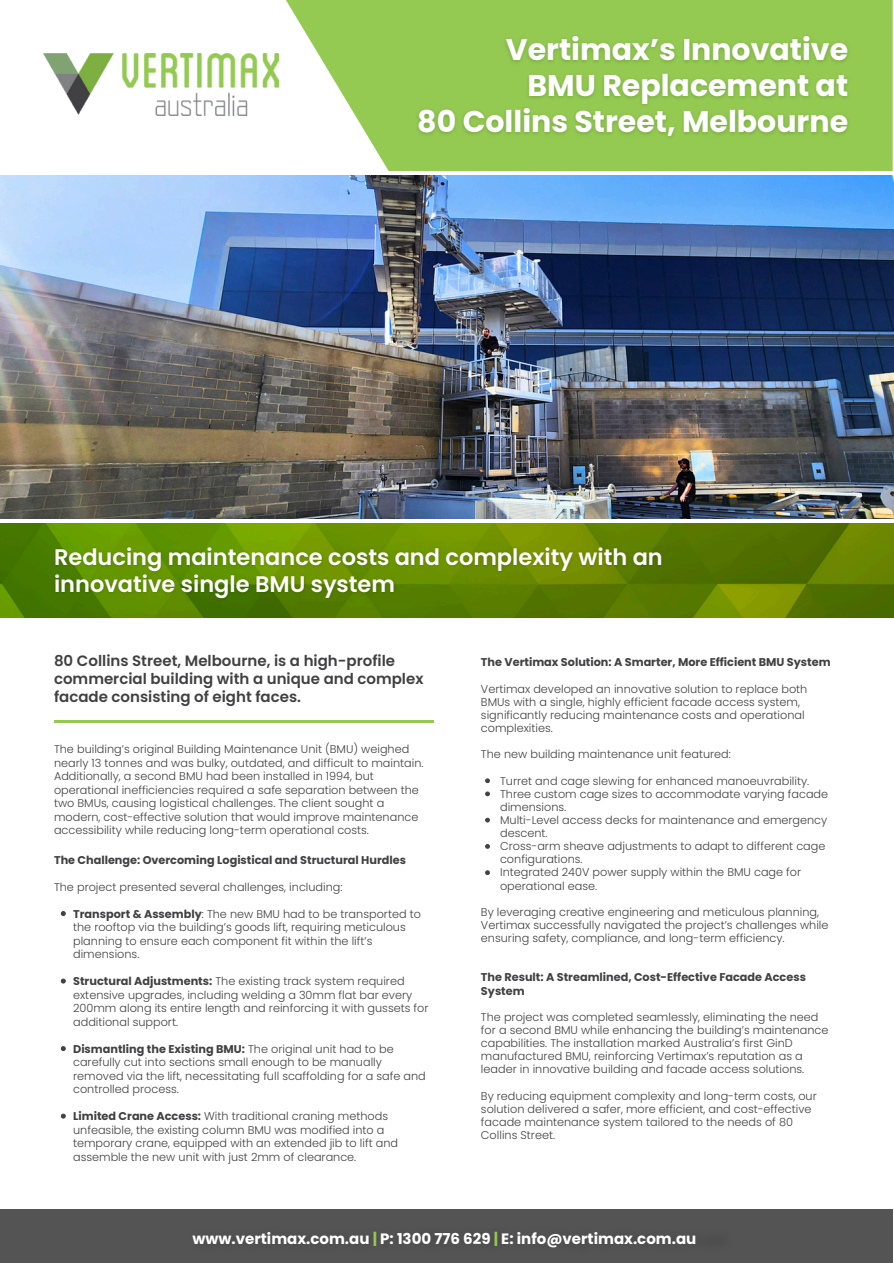
<style>
.page{position:relative;width:894px;height:1263px;background:#fff}
.page>*{position:absolute;margin:0;border:0;box-sizing:border-box;transform-origin:0 0}
.t1{font:700 30px/36px "Poppins";color:#fff;text-align:right}
.t2{font:600 22.5px/27px "Poppins";color:#fff}
.t3{font:600 15px/18px "Poppins";color:#414143}
.t4{font:700 15px "Poppins";color:#fff}
.t5{font:300 11.25px/13.5px "Poppins";color:#414143}
.t6{font:700 11.25px/13.2px "Poppins";color:#414143}
.s1{font-weight:700}
.s2{color:#94ca52}
</style>
<div class="page">
<img style="left:0;top:175px;width:894px;height:344px">
<svg style="left:286px;top:0;width:607px;height:171px;background:#a3d16b"></svg>
<img style="left:44px;top:54px;width:234px;height:62px">
<div style="left:0;top:1209px;width:893px;height:54px;background:#545454"></div>
<img style="left:0;top:524px;width:894px;height:93px">
<hr style="left:54px;top:720px;width:379px;height:3px;background:#94ca52">
<div style="left:500px;top:32px;width:354px;height:36px;background:#000;opacity:.18"></div>
<div style="left:524px;top:69px;width:330px;height:42px;background:#000;opacity:.18"></div>
<div style="left:412px;top:104px;width:442px;height:38px;background:#000;opacity:.18"></div>
<div style="left:51px;top:543px;width:615px;height:33px;background:#000;opacity:.18"></div>
<div style="left:51px;top:570px;width:347px;height:33px;background:#000;opacity:.18"></div>
<svg style="left:485px;top:778px;width:5px;height:5px"></svg>
<svg style="left:485px;top:791px;width:5px;height:6px"></svg>
<svg style="left:485px;top:818px;width:5px;height:5px"></svg>
<svg style="left:485px;top:844px;width:5px;height:5px"></svg>
<svg style="left:485px;top:870px;width:5px;height:5px"></svg>
<svg style="left:61px;top:911px;width:5px;height:5px"></svg>
<svg style="left:61px;top:978px;width:5px;height:6px"></svg>
<svg style="left:61px;top:1046px;width:5px;height:5px"></svg>
<svg style="left:61px;top:1113px;width:5px;height:6px"></svg>
<h1 class="t1" style="left:417px;top:31px;width:432px">Vertimax’s Innovative<br>BMU Replacement at<br>80 Collins Street, Melbourne</h1>
<h2 class="t2" style="left:54px;top:543px;width:610px">Reducing maintenance costs and complexity with an innovative single BMU system</h2>
<p class="t3" style="left:54px;top:652px;width:371px">80 Collins Street, Melbourne, is a high-profile commercial building with a unique and complex facade consisting of eight faces.</p>
<h2 class="t6" style="left:481px;top:656px;width:351px">The Vertimax Solution: A Smarter, More Efficient BMU System</h2>
<h3 class="t5" style="left:481px;top:682px;width:328px">Vertimax developed an innovative solution to replace both BMUs with a single, highly efficient facade access system, significantly reducing maintenance costs and operational complexities.</h3>
<p class="t5" style="left:481px;top:748px;width:251px">The new building maintenance unit featured:</p>
<h4 class="t5" style="left:500px;top:774px;width:311px">Turret and cage slewing for enhanced manoeuvrability.</h4>
<p class="t5" style="left:500px;top:787px;width:330px">Three custom cage sizes to accommodate varying facade dimensions.</p>
<p class="t5" style="left:500px;top:813px;width:329px">Multi-Level access decks for maintenance and emergency descent.</p>
<p class="t5" style="left:500px;top:840px;width:327px">Cross-arm sheave adjustments to adapt to different cage configurations.</p>
<p class="t5" style="left:500px;top:866px;width:303px">Integrated 240V power supply within the BMU cage for operational ease.</p>
<p class="t5" style="left:481px;top:905px;width:349px">By leveraging creative engineering and meticulous planning,<br>Vertimax successfully navigated the project’s challenges while ensuring safety, compliance, and long-term efficiency.</p>
<p class="t6" style="left:481px;top:971px;width:326px">The Result: A Streamlined, Cost-Effective Facade Access<br>System</p>
<p class="t5" style="left:481px;top:1010px;width:349px">The project was completed seamlessly, eliminating the need for a second BMU while enhancing the building’s maintenance capabilities. The installation marked Australia’s first GinD manufactured BMU, reinforcing Vertimax’s reputation as a leader in innovative building and facade access solutions.</p>
<p class="t5" style="left:481px;top:1089px;width:337px">By reducing equipment complexity and long-term costs, our solution delivered a safer, more efficient, and cost-effective facade maintenance system tailored to the needs of 80<br>Collins Street.</p>
<p class="t5" style="left:54px;top:743px;width:371px">The building’s original Building Maintenance Unit (BMU) weighed nearly 13 tonnes and was bulky, outdated, and difficult to maintain.<br>Additionally, a second BMU had been installed in 1994, but operational inefficiencies required a safe separation between the two BMUs, causing logistical challenges. The client sought a modern, cost-effective solution that would improve maintenance accessibility while reducing long-term operational costs.</p>
<p class="t6" style="left:54px;top:853px;width:354px">The Challenge: Overcoming Logistical and Structural Hurdles</p>
<p class="t5" style="left:54px;top:880px;width:290px">The project presented several challenges, including:</p>
<p class="t5" style="left:73px;top:907px;width:349px"><span class="s1">Transport &amp; Assembly</span>: The new BMU had to be transported to the rooftop via the building’s goods lift, requiring meticulous planning to ensure each component fit within the lift’s dimensions.</p>
<p class="t5" style="left:73px;top:975px;width:357px"><span class="s1">Structural Adjustments:</span> The existing track system required extensive upgrades, including welding a 30mm flat bar every 200mm along its entire length and reinforcing it with gussets for additional support.</p>
<p class="t5" style="left:73px;top:1042px;width:354px"><span class="s1">Dismantling the Existing BMU:</span> The original unit had to be carefully cut into sections small enough to be manually removed via the lift, necessitating full scaffolding for a safe and controlled process.</p>
<p class="t5" style="left:73px;top:1110px;width:326px"><span class="s1">Limited Crane Access:</span> With traditional craning methods unfeasible, the existing column BMU was modified into a temporary crane, equipped with an extended jib to lift and assemble the new unit with just 2mm of clearance.</p>
<h3 class="t4" style="left:193px;top:1228px;width:505px">www.vertimax.com.au <span class="s2">|</span> P: 1300 776 629 <span class="s2">|</span> E: info@vertimax.com.au</h3>
</div>
